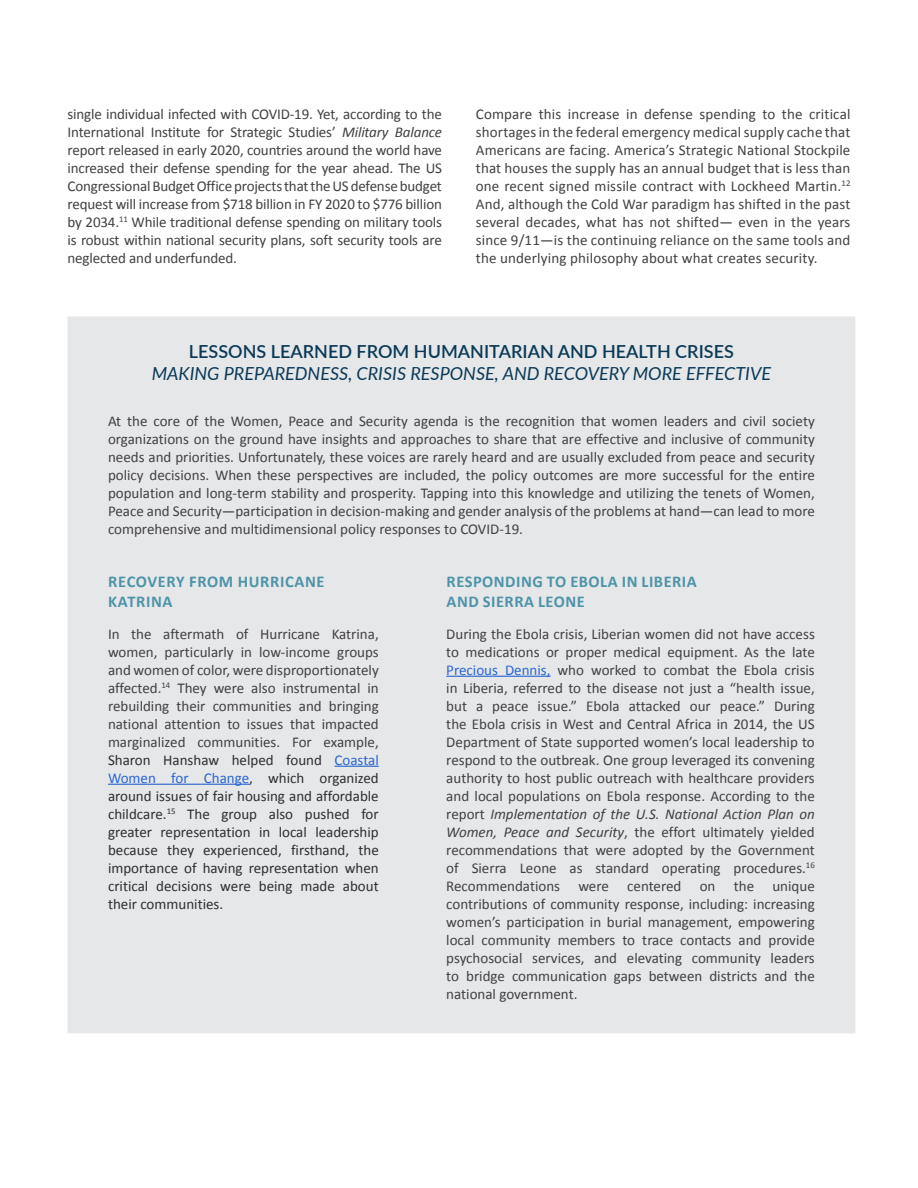
<style>
.page{position:relative;width:918px;height:1188px;background:#fff}
.page>*{position:absolute;margin:0;border:0;box-sizing:border-box;transform-origin:0 0}
.t1{font:italic 18px/21.6px "Lato";color:#0a3a58;text-align:center}
.Box-_column_indented{font:700 16.5px/19.8px "Calibri";letter-spacing:.03em;color:#4d94a9}
.Box-_column_indented-2{font:15px/18px "Calibri";color:#414042;text-align:justify}
.Body{font:15px/18px "Calibri";letter-spacing:-.01em;color:#414042;text-align:justify}
.Box-_column_indented-3{font:15px/18px "Calibri";color:#2c2e30;text-align:justify}
.s1{font-style:italic}
.s2{font-weight:600;font-style:normal}
.s3{color:#414042}
.s4{color:#2966d1}
</style>
<div class="page">
<div style="left:68px;top:316px;width:787px;height:717px;background:#e6e7e8"></div>
<hr style="left:335px;top:766px;width:44px;height:1px;background:#15c">
<hr style="left:108px;top:784px;width:141px;height:1px;background:#15c">
<hr style="left:446px;top:676px;width:105px;height:1px;background:#15c">
<p class="Body" style="left:68px;top:105px;width:376px">single individual infected with COVID-19. Yet, according to the International Institute for Strategic Studies’ <span class="s1">Military Balance </span>report released in early 2020, countries around the world have increased their defense spending for the year ahead. The US Congressional Budget Office projects that the US defense budget request will increase from $718 billion in FY 2020 to $776 billion by 2034.<sup>11</sup> While traditional defense spending on military tools is robust within national security plans, soft security tools are neglected and underfunded.</p>
<p class="Body" style="left:476px;top:105px;width:376px">Compare this increase in defense spending to the critical shortages in the federal emergency medical supply cache that Americans are facing. America’s Strategic National Stockpile that houses the supply has an annual budget that is less than one recent signed missile contract with Lockheed Martin.<sup>12<br></sup>And, although the Cold War paradigm has shifted in the past several decades, what has not shifted— even in the years since 9/11—is the continuing reliance on the same tools and the underlying philosophy about what creates security.</p>
<p class="t1" style="left:152px;top:340px;width:621px"><span class="s2">LESSONS LEARNED FROM HUMANITARIAN AND HEALTH CRISES<br></span>MAKING PREPAREDNESS, CRISIS RESPONSE, AND RECOVERY MORE EFFECTIVE</p>
<p class="Box-_column_indented-2" style="left:108px;top:412px;width:708px">At the core of the Women, Peace and Security agenda is the recognition that women leaders and civil society organizations on the ground have insights and approaches to share that are effective and inclusive of community needs and priorities. Unfortunately, these voices are rarely heard and are usually excluded from peace and security policy decisions. When these perspectives are included, the policy outcomes are more successful for the entire population and long-term stability and prosperity. Tapping into this knowledge and utilizing the tenets of Women, Peace and Security—participation in decision-making and gender analysis of the problems at hand—can lead to more comprehensive and multidimensional policy responses to COVID-19.</p>
<p class="Box-_column_indented" style="left:108px;top:572px;width:218px">RECOVERY FROM HURRICANE<br>KATRINA</p>
<p class="Box-_column_indented-3" style="left:108px;top:625px;width:272px"><span class="s3">In the aftermath of Hurricane Katrina, women, particularly in low-income groups and women of color, were disproportionately affected.</span><sup>14</sup> <span class="s3">They were also instrumental in rebuilding their communities and bringing national attention to issues that impacted marginalized communities. For example, </span>Sharon Hanshaw helped found <span class="s4">Coastal Women for Change</span>, which organized around issues of fair housing and affordable childcare.<sup>15</sup> The group also pushed for greater representation in local leadership because they experienced, firsthand, the importance of having representation when critical decisions were being made about their communities.</p>
<p class="Box-_column_indented" style="left:447px;top:572px;width:252px">RESPONDING TO EBOLA IN LIBERIA<br>AND SIERRA LEONE</p>
<p class="Box-_column_indented-2" style="left:446px;top:625px;width:370px">During the Ebola crisis, Liberian women did not have access to medications or proper medical equipment. As the late <span class="s4">Precious Dennis,</span> who worked to combat the Ebola crisis in Liberia, referred to the disease not just a “health issue, but a peace issue.” Ebola attacked our peace.” During the Ebola crisis in West and Central Africa in 2014, the US Department of State supported women’s local leadership to respond to the outbreak. One group leveraged its convening authority to host public outreach with healthcare providers and local populations on Ebola response. According to the report <span class="s1">Implementation of the U.S. National Action Plan on Women, Peace and Security</span>, the effort ultimately yielded recommendations that were adopted by the Government of Sierra Leone as standard operating procedures.<sup>16<br></sup>Recommendations were centered on the unique contributions of community response, including: increasing women’s participation in burial management, empowering local community members to trace contacts and provide psychosocial services, and elevating community leaders to bridge communication gaps between districts and the national government.</p>
</div>
